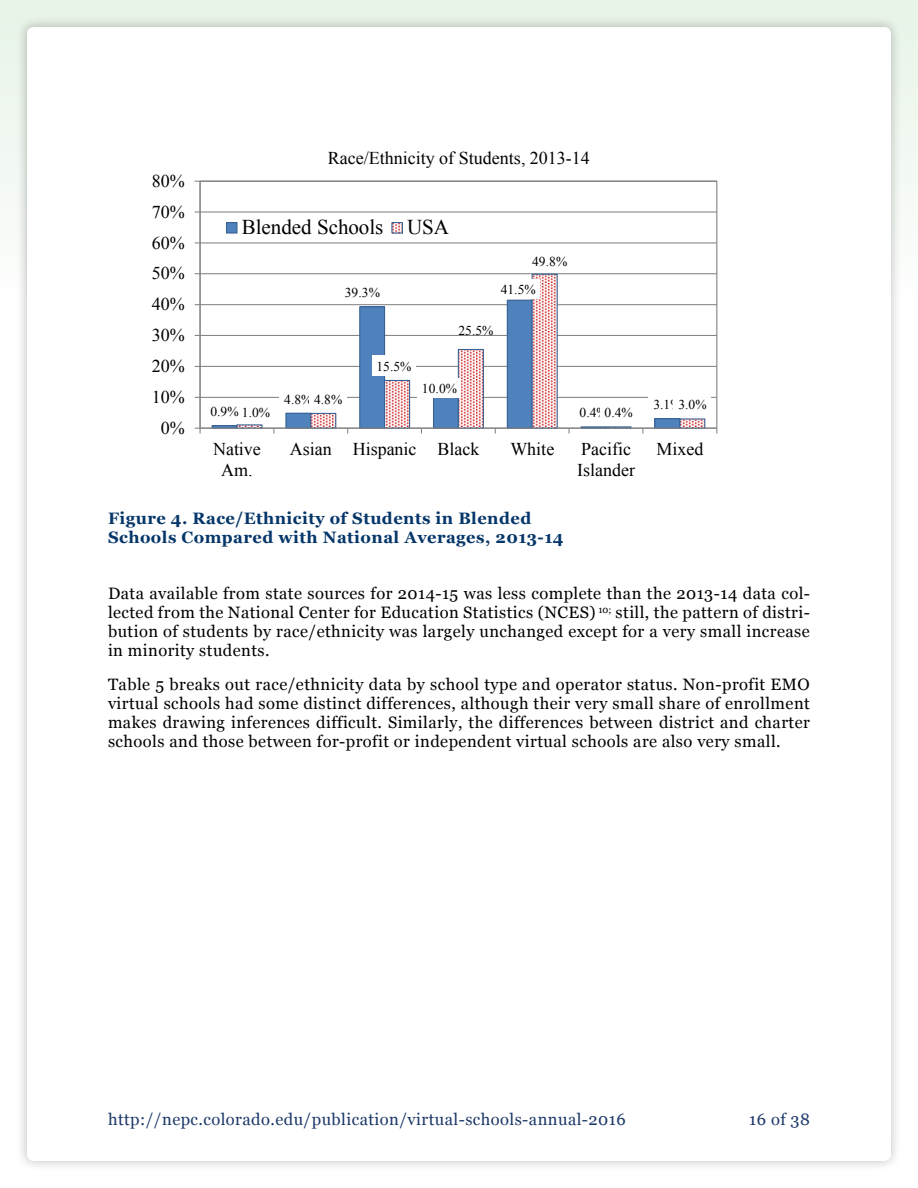
<style>
.page{position:relative;width:918px;height:1188px;background:#fff}
.page>*{position:absolute;margin:0;border:0;box-sizing:border-box;transform-origin:0 0}
.t1{font:21px "Times New Roman";color:#000}
.t2{font:18px/20.7px "Times New Roman";color:#000;text-align:center}
.t3{font:16.5px/18.9px "Georgia";letter-spacing:.025em;color:#000;text-align:justify}
.t4{font:700 16.5px/18.9px "Georgia";letter-spacing:.025em;color:#053669}
.t5{font:16.5px "Georgia";letter-spacing:.025em;color:#1c3868}
.t6{font:13.5px "Times New Roman";letter-spacing:.005em;color:#000}
</style>
<div class="page">
<div style="left:0;top:0;width:918px;height:1188px;background:linear-gradient(to right,#f4faf4,#f4faf4)"></div>
<div style="left:16px;top:16px;width:887px;height:1157px;background:#000;opacity:.25"></div>
<div style="left:27px;top:27px;width:864px;height:1134px;background:#fff;border-radius:7px"></div>
<hr style="left:200px;top:397px;width:517px;height:1px;background:#868686">
<hr style="left:200px;top:366px;width:517px;height:1px;background:#868686">
<hr style="left:200px;top:335px;width:517px;height:1px;background:#868686">
<hr style="left:200px;top:304px;width:517px;height:1px;background:#868686">
<hr style="left:200px;top:273px;width:517px;height:1px;background:#868686">
<hr style="left:200px;top:242px;width:517px;height:1px;background:#868686">
<hr style="left:200px;top:211px;width:517px;height:2px;background:#868686">
<div style="left:212px;top:425px;width:26px;height:4px;border:1px solid #376092"></div>
<svg style="left:236px;top:273px;width:470px;height:155px"></svg>
<hr style="left:200px;top:181px;width:1px;height:247px;background:#868686">
<hr style="left:200px;top:428px;width:517px;height:1px;background:#868686">
<svg style="left:195px;top:428px;width:6px;height:6px"></svg>
<div style="left:206px;top:401px;width:37px;height:20px;background:#fff"></div>
<div style="left:280px;top:389px;width:37px;height:20px;background:#fff"></div>
<div style="left:340px;top:282px;width:44px;height:20px;background:#fff"></div>
<div style="left:418px;top:378px;width:43px;height:20px;background:#fff"></div>
<div style="left:496px;top:279px;width:44px;height:20px;background:#fff"></div>
<div style="left:575px;top:402px;width:37px;height:20px;background:#fff"></div>
<div style="left:649px;top:394px;width:37px;height:20px;background:#fff"></div>
<div style="left:310px;top:389px;width:37px;height:20px;background:#fff"></div>
<div style="left:372px;top:356px;width:44px;height:20px;background:#fff"></div>
<div style="left:600px;top:402px;width:37px;height:20px;background:#fff"></div>
<div style="left:674px;top:394px;width:37px;height:20px;background:#fff"></div>
<div style="left:227px;top:223px;width:10px;height:10px;background:#4f81bd"></div>
<div style="left:226px;top:222px;width:12px;height:12px;border:1px solid #376092"></div>
<svg style="left:393px;top:224px;width:8px;height:8px"></svg>
<div style="left:391px;top:222px;width:12px;height:12px;border:1px solid #376092"></div>
<p class="t2" style="left:152px;top:170px;width:34px">80%</p>
<p class="t2" style="left:152px;top:201px;width:35px">70%</p>
<p class="t2" style="left:152px;top:232px;width:34px">60%</p>
<p class="t2" style="left:152px;top:263px;width:34px">50%</p>
<p class="t2" style="left:152px;top:294px;width:34px">40%</p>
<p class="t2" style="left:152px;top:325px;width:34px">30%</p>
<p class="t2" style="left:152px;top:355px;width:35px">20%</p>
<p class="t2" style="left:152px;top:386px;width:34px">10%</p>
<p class="t2" style="left:161px;top:417px;width:25px">0%</p>
<p class="t2" style="left:328px;top:148px;width:263px">Race/Ethnicity of Students, 2013-14</p>
<p class="t1" style="left:242px;top:213px;width:209px">Blended Schools USA</p>
<p class="t6" style="left:345px;top:284px;width:37px">39.3%</p>
<p class="t6" style="left:532px;top:253px;width:37px">49.8%</p>
<p class="t6" style="left:501px;top:280px;width:37px">41.5%</p>
<p class="t6" style="left:376px;top:357px;width:37px">15.5%</p>
<p class="t6" style="left:458px;top:322px;width:37px">25.5%</p>
<p class="t6" style="left:210px;top:403px;width:61px">0.9% 1.0%</p>
<p class="t6" style="left:284px;top:390px;width:60px">4.8%4.8%</p>
<p class="t6" style="left:422px;top:379px;width:37px">10.0%</p>
<p class="t6" style="left:580px;top:404px;width:30px">0.4%</p>
<p class="t6" style="left:605px;top:404px;width:30px">0.4%</p>
<p class="t6" style="left:653px;top:395px;width:30px">3.1%</p>
<p class="t6" style="left:678px;top:396px;width:30px">3.0%</p>
<p class="t2" style="left:213px;top:438px;width:49px">Native<br>Am.</p>
<p class="t2" style="left:290px;top:438px;width:191px">Asian Hispanic Black</p>
<p class="t2" style="left:510px;top:438px;width:45px">White</p>
<p class="t2" style="left:577px;top:438px;width:59px;text-align:left">Pacific<br>Islander</p>
<p class="t2" style="left:657px;top:438px;width:48px">Mixed</p>
<p class="t4" style="left:108px;top:508px;width:457px">Figure 4. Race/Ethnicity of Students in Blended<br>Schools Compared with National Averages, 2013-14</p>
<p class="t3" style="left:108px;top:583px;width:704px">Data available from state sources for 2014-15 was less complete than the 2013-14 data col&shy;lected from the National Center for Education Statistics (NCES) <sup>10;</sup> still, the pattern of distri&shy;bution of students by race/ethnicity was largely unchanged except for a very small increase in minority students.</p>
<p class="t3" style="left:108px;top:674px;width:703px">Table 5 breaks out race/ethnicity data by school type and operator status. Non-profit EMO virtual schools had some distinct differences, although their very small share of enrollment makes drawing inferences difficult. Similarly, the differences between district and charter schools and those between for-profit or independent virtual schools are also very small.</p>
<p class="t5" style="left:108px;top:1107px;width:519px">http://nepc.colorado.edu/publication/virtual-schools-annual-2016</p>
<p class="t5" style="left:749px;top:1107px;width:62px">16 of 38</p>
</div>
